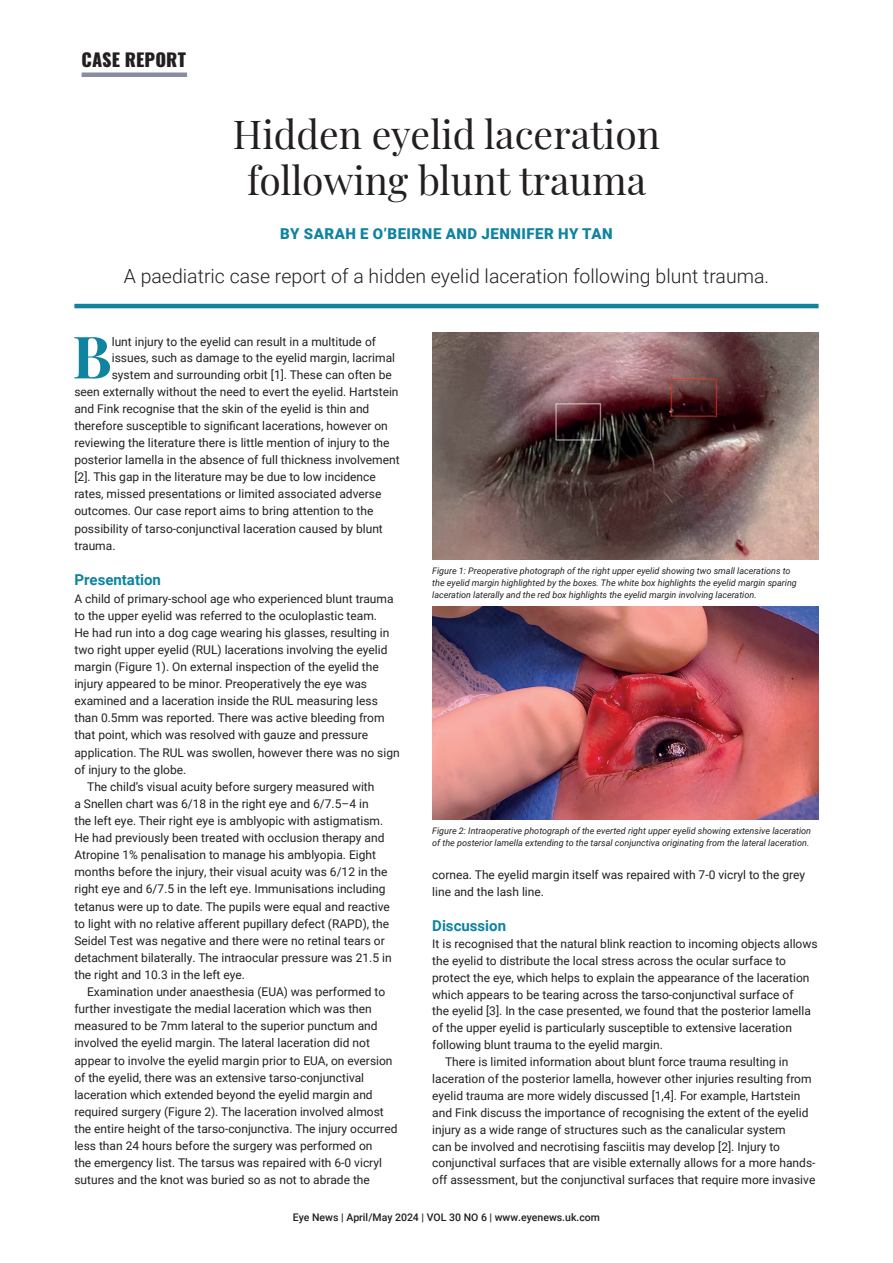
<style>
.page{position:relative;width:893px;height:1263px;background:#fff}
.page>*{position:absolute;margin:0;border:0;box-sizing:border-box;transform-origin:0 0}
.t1{font:700 58.5px "Playfair Display";color:#0f83a0}
.t2{font:39px/46.5px "Playfair Display";color:#231f20;text-align:center}
.t3{font:300 19.5px "Roboto";color:#231f20}
.t4{font:800 18px "Oswald";letter-spacing:.005em;color:#231f20}
.t5{font:900 15px "Roboto";letter-spacing:.035em;color:#0f83a0}
.t6{font:700 15px "Roboto";color:#0f83a0}
.t7{font:12px/17px "Roboto";color:#231f20}
.t8{font:500 10.5px "Roboto";color:#231f20}
.t9{font:italic 9px/12px "Roboto";color:#231f20}
</style>
<div class="page">
<hr style="left:74px;top:304px;width:745px;height:4px;background:#0f83a0">
<img style="left:432px;top:333px;width:387px;height:226px">
<img style="left:432px;top:606px;width:387px;height:214px">
<div style="left:82px;top:72px;width:105px;height:5px;background:#878f9f"></div>
<h3 class="t4" style="left:82px;top:50px;width:106px">CASE REPORT</h3>
<h2 class="t2" style="left:233px;top:107px;width:429px">Hidden eyelid laceration following blunt trauma</h2>
<p class="t5" style="left:280px;top:223px;width:334px">BY SARAH E O’BEIRNE AND JENNIFER HY TAN</p>
<h3 class="t3" style="left:124px;top:262px;width:647px">A paediatric case report of a hidden eyelid laceration following blunt trauma.</h3>
<h1 class="t1" style="left:72px;top:311px;width:41px">B</h1>
<p class="t7" style="left:112px;top:332px;width:266px">lunt injury to the eyelid can result in a multitude of</p>
<p class="t7" style="left:112px;top:349px;width:285px">issues, such as damage to the eyelid margin, lacrimal</p>
<p class="t7" style="left:112px;top:365px;width:282px">system and surrounding orbit [1]. These can often be</p>
<p class="t7" style="left:74px;top:382px;width:326px">seen externally without the need to evert the eyelid. Hartstein</p>
<p class="t7" style="left:74px;top:400px;width:296px">and Fink recognise that the skin of the eyelid is thin and</p>
<p class="t7" style="left:74px;top:417px;width:315px">therefore susceptible to significant lacerations, however on</p>
<p class="t7" style="left:74px;top:434px;width:317px">reviewing the literature there is little mention of injury to the</p>
<p class="t7" style="left:74px;top:451px;width:327px">posterior lamella in the absence of full thickness involvement</p>
<p class="t7" style="left:74px;top:468px;width:303px">[2]. This gap in the literature may be due to low incidence</p>
<p class="t7" style="left:74px;top:485px;width:309px">rates, missed presentations or limited associated adverse</p>
<p class="t7" style="left:74px;top:502px;width:301px">outcomes. Our case report aims to bring attention to the</p>
<p class="t7" style="left:74px;top:519px;width:310px">possibility of tarso-conjunctival laceration caused by blunt</p>
<p class="t7" style="left:74px;top:536px;width:43px">trauma.</p>
<p class="t6" style="left:74px;top:569px;width:88px">Presentation</p>
<p class="t7" style="left:74px;top:589px;width:321px">A child of primary-school age who experienced blunt trauma</p>
<p class="t7" style="left:74px;top:606px;width:304px">to the upper eyelid was referred to the oculoplastic team.</p>
<p class="t7" style="left:74px;top:623px;width:317px">He had run into a dog cage wearing his glasses, resulting in</p>
<p class="t7" style="left:74px;top:641px;width:315px">two right upper eyelid (RUL) lacerations involving the eyelid</p>
<p class="t7" style="left:74px;top:658px;width:306px">margin (Figure 1). On external inspection of the eyelid the</p>
<p class="t7" style="left:74px;top:675px;width:294px">injury appeared to be minor. Preoperatively the eye was</p>
<p class="t7" style="left:74px;top:692px;width:305px">examined and a laceration inside the RUL measuring less</p>
<p class="t7" style="left:74px;top:709px;width:312px">than 0.5mm was reported. There was active bleeding from</p>
<p class="t7" style="left:74px;top:726px;width:295px">that point, which was resolved with gauze and pressure</p>
<p class="t7" style="left:74px;top:743px;width:327px">application. The RUL was swollen, however there was no sign</p>
<p class="t7" style="left:74px;top:760px;width:113px">of injury to the globe.</p>
<p class="t7" style="left:87px;top:777px;width:289px">The child’s visual acuity before surgery measured with</p>
<p class="t7" style="left:74px;top:795px;width:296px">a Snellen chart was 6/18 in the right eye and 6/7.5–4 in</p>
<p class="t7" style="left:74px;top:812px;width:310px">the left eye. Their right eye is amblyopic with astigmatism.</p>
<p class="t7" style="left:74px;top:829px;width:312px">He had previously been treated with occlusion therapy and</p>
<p class="t7" style="left:74px;top:846px;width:303px">Atropine 1% penalisation to manage his amblyopia. Eight</p>
<p class="t7" style="left:74px;top:863px;width:315px">months before the injury, their visual acuity was 6/12 in the</p>
<p class="t7" style="left:74px;top:880px;width:313px">right eye and 6/7.5 in the left eye. Immunisations including</p>
<p class="t7" style="left:74px;top:897px;width:317px">tetanus were up to date. The pupils were equal and reactive</p>
<p class="t7" style="left:74px;top:914px;width:316px">to light with no relative afferent pupillary defect (RAPD), the</p>
<p class="t7" style="left:74px;top:931px;width:312px">Seidel Test was negative and there were no retinal tears or</p>
<p class="t7" style="left:74px;top:949px;width:319px">detachment bilaterally. The intraocular pressure was 21.5 in</p>
<p class="t7" style="left:74px;top:966px;width:172px">the right and 10.3 in the left eye.</p>
<p class="t7" style="left:87px;top:983px;width:300px">Examination under anaesthesia (EUA) was performed to</p>
<p class="t7" style="left:74px;top:1000px;width:299px">further investigate the medial laceration which was then</p>
<p class="t7" style="left:74px;top:1017px;width:305px">measured to be 7mm lateral to the superior punctum and</p>
<p class="t7" style="left:74px;top:1034px;width:297px">involved the eyelid margin. The lateral laceration did not</p>
<p class="t7" style="left:74px;top:1051px;width:320px">appear to involve the eyelid margin prior to EUA, on eversion</p>
<p class="t7" style="left:74px;top:1068px;width:291px">of the eyelid, there was an extensive tarso-conjunctival</p>
<p class="t7" style="left:74px;top:1085px;width:300px">laceration which extended beyond the eyelid margin and</p>
<p class="t7" style="left:74px;top:1103px;width:311px">required surgery (Figure 2). The laceration involved almost</p>
<p class="t7" style="left:74px;top:1120px;width:325px">the entire height of the tarso-conjunctiva. The injury occurred</p>
<p class="t7" style="left:74px;top:1137px;width:300px">less than 24 hours before the surgery was performed on</p>
<p class="t7" style="left:74px;top:1154px;width:309px">the emergency list. The tarsus was repaired with 6-0 vicryl</p>
<p class="t7" style="left:74px;top:1171px;width:297px">sutures and the knot was buried so as not to abrade the</p>
<p class="t9" style="left:432px;top:564px;width:366px">Figure 1: Preoperative photograph of the right upper eyelid showing two small lacerations to the eyelid margin highlighted by the boxes. The white box highlights the eyelid margin sparing laceration laterally and the red box highlights the eyelid margin involving laceration.</p>
<p class="t9" style="left:432px;top:825px;width:380px">Figure 2: Intraoperative photograph of the everted right upper eyelid showing extensive laceration of the posterior lamella extending to the tarsal conjunctiva originating from the lateral laceration.</p>
<p class="t7" style="left:432px;top:866px;width:374px">cornea. The eyelid margin itself was repaired with 7-0 vicryl to the grey line and the lash line.</p>
<p class="t6" style="left:432px;top:915px;width:75px">Discussion</p>
<p class="t7" style="left:432px;top:935px;width:387px">It is recognised that the natural blink reaction to incoming objects allows</p>
<p class="t7" style="left:432px;top:951px;width:355px">the eyelid to distribute the local stress across the ocular surface to</p>
<p class="t7" style="left:432px;top:968px;width:379px">protect the eye, which helps to explain the appearance of the laceration</p>
<p class="t7" style="left:432px;top:985px;width:363px">which appears to be tearing across the tarso-conjunctival surface of</p>
<p class="t7" style="left:432px;top:1002px;width:380px">the eyelid [3]. In the case presented, we found that the posterior lamella</p>
<p class="t7" style="left:432px;top:1019px;width:361px">of the upper eyelid is particularly susceptible to extensive laceration</p>
<p class="t7" style="left:432px;top:1036px;width:232px">following blunt trauma to the eyelid margin.</p>
<p class="t7" style="left:445px;top:1053px;width:345px">There is limited information about blunt force trauma resulting in</p>
<p class="t7" style="left:432px;top:1070px;width:381px">laceration of the posterior lamella, however other injuries resulting from</p>
<p class="t7" style="left:432px;top:1087px;width:370px">eyelid trauma are more widely discussed [1,4]. For example, Hartstein</p>
<p class="t7" style="left:432px;top:1103px;width:378px">and Fink discuss the importance of recognising the extent of the eyelid</p>
<p class="t7" style="left:432px;top:1120px;width:355px">injury as a wide range of structures such as the canalicular system</p>
<p class="t7" style="left:432px;top:1137px;width:349px">can be involved and necrotising fasciitis may develop [2]. Injury to</p>
<p class="t7" style="left:432px;top:1154px;width:385px">conjunctival surfaces that are visible externally allows for a more hands-</p>
<p class="t7" style="left:432px;top:1171px;width:385px">off assessment, but the conjunctival surfaces that require more invasive</p>
<p class="t8" style="left:293px;top:1210px;width:309px">Eye News | April/May 2024 | VOL 30 NO 6 | www.eyenews.uk.com</p>
</div>
